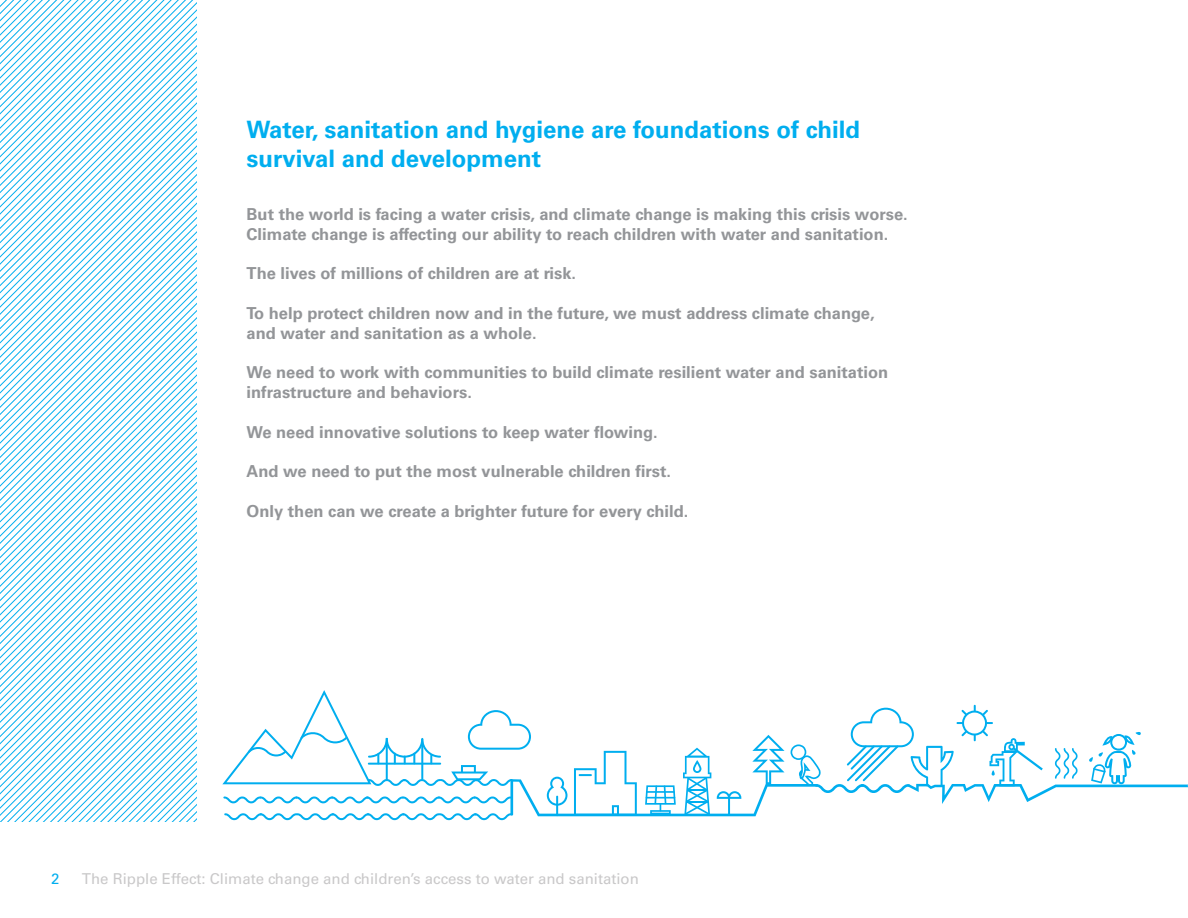
<style>
.page{position:relative;width:1188px;height:918px;background:#fff}
.page>*{position:absolute;margin:0;border:0;box-sizing:border-box;transform-origin:0 0}
.t1{font:700 24px/28.8px "Univers LT Std";color:#00aeef}
.t2{font:700 16.5px/19.8px "Univers LT Std";color:#939598}
.t3{font:15px "Univers LT Std";color:#c9c8c9}
.t4{font:15px "Univers LT Std";color:#00aeef}
</style>
<div class="page">
<svg style="left:0;top:0;width:197px;height:821px"></svg>
<hr style="left:1187px;top:0;width:1px;height:918px;background:#00aeef">
<svg style="left:222px;top:690px;width:966px;height:130px"></svg>
<h1 class="t1" style="left:247px;top:115px;width:615px">Water, sanitation and hygiene are foundations of child survival and development</h1>
<p class="t2" style="left:247px;top:205px;width:663px">But the world is facing a water crisis, and climate change is making this crisis worse.<br>Climate change is affecting our ability to reach children with water and sanitation.</p>
<p class="t2" style="left:247px;top:264px;width:331px">The lives of millions of children are at risk.</p>
<p class="t2" style="left:247px;top:304px;width:630px">To help protect children now and in the future, we must address climate change, and water and sanitation as a whole.</p>
<p class="t2" style="left:247px;top:363px;width:643px">We need to work with communities to build climate resilient water and sanitation infrastructure and behaviors.</p>
<p class="t2" style="left:247px;top:422px;width:413px">We need innovative solutions to keep water flowing.</p>
<p class="t2" style="left:247px;top:462px;width:426px">And we need to put the most vulnerable children first.</p>
<p class="t2" style="left:247px;top:502px;width:443px">Only then can we create a brighter future for every child.</p>
<p class="t4" style="left:51px;top:870px;width:10px">2</p>
<p class="t3" style="left:82px;top:870px;width:558px">The Ripple Effect: Climate change and children’s access to water and sanitation</p>
</div>
